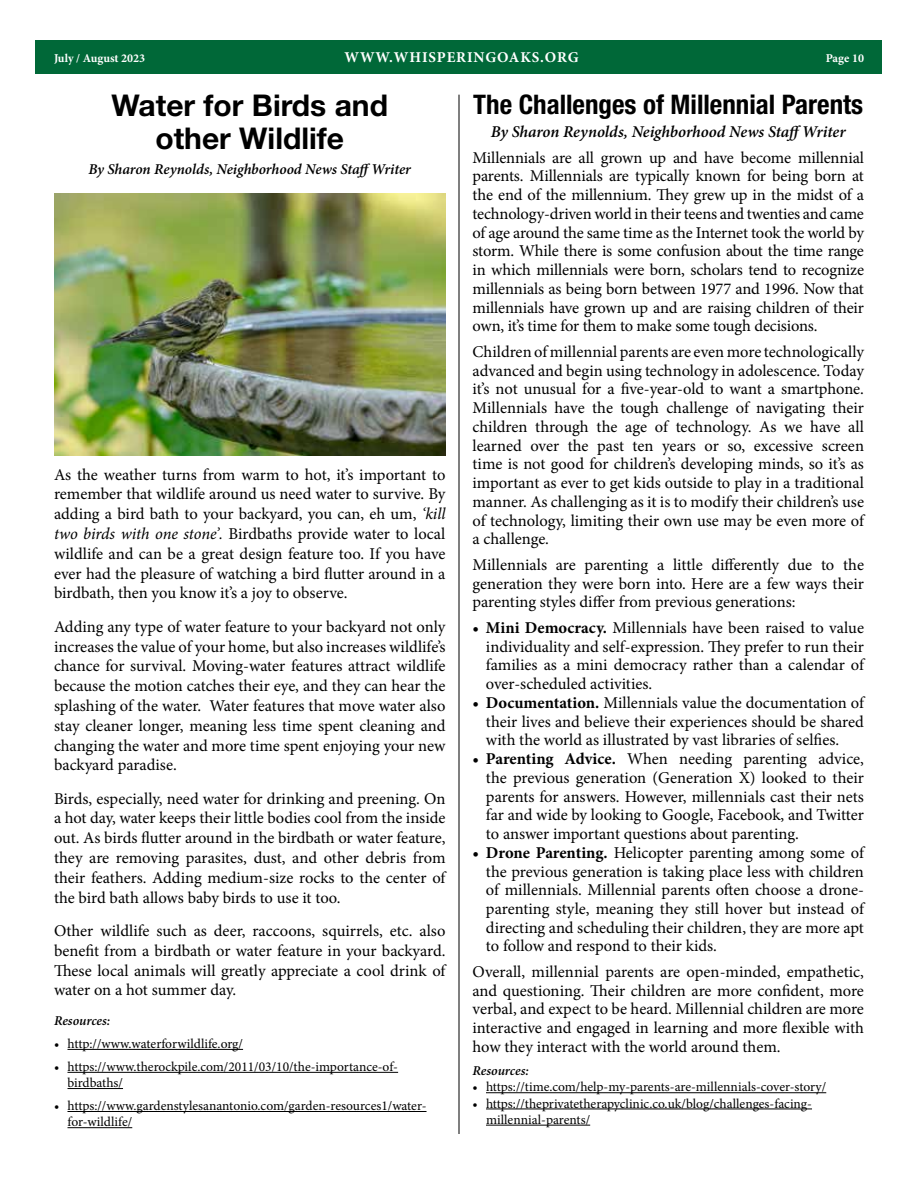
<style>
.page{position:relative;width:918px;height:1188px;background:#fff}
.page>*{position:absolute;margin:0;border:0;box-sizing:border-box;transform-origin:0 0}
.t1{font:700 30px/33px "Helvetica Neue LT Std";color:#000;text-align:center}
.t2{font:700 condensed 27px "Helvetica Neue LT Std";color:#000}
.t3{font:16.5px/18.8px "Minion Pro";letter-spacing:-.005em;color:#000;text-align:justify}
.t4{font:italic 600 16.5px "Minion Pro";letter-spacing:-.005em;color:#000}
.t5{font:italic 600 15px "Minion Pro";letter-spacing:-.005em;color:#000}
.t6{font:700 15px "Minion Pro";letter-spacing:.06em;color:#fff}
.t7{font:13.5px/16.2px "Minion Pro";color:#000}
.t8{font:italic 600 13.5px "Minion Pro";color:#000}
.t9{font:700 12px "Minion Pro";color:#fff}
.s1{font-weight:700}
.s2{font-style:italic}
</style>
<div class="page">
<div style="left:36px;top:40px;width:846px;height:34px;background:#006838"></div>
<hr style="left:459px;top:95px;width:1px;height:1039px;background:#000">
<img style="left:54px;top:194px;width:391px;height:261px">
<hr style="left:68px;top:1049px;width:175px;height:1px;background:#000">
<hr style="left:68px;top:1072px;width:330px;height:1px;background:#000">
<hr style="left:68px;top:1088px;width:55px;height:1px;background:#000">
<hr style="left:68px;top:1111px;width:359px;height:1px;background:#000">
<hr style="left:68px;top:1127px;width:64px;height:1px;background:#000">
<hr style="left:486px;top:1092px;width:340px;height:1px;background:#000">
<hr style="left:486px;top:1109px;width:326px;height:1px;background:#000">
<hr style="left:486px;top:1125px;width:104px;height:1px;background:#000">
<p class="t9" style="left:54px;top:50px;width:93px">July / August 2023</p>
<p class="t6" style="left:344px;top:47px;width:236px">WWW.WHISPERINGOAKS.ORG</p>
<p class="t9" style="left:826px;top:49px;width:40px">Page 10</p>
<h1 class="t1" style="left:111px;top:88px;width:278px">Water for Birds and other Wildlife</h1>
<p class="t5" style="left:88px;top:159px;width:324px">By Sharon Reynolds, Neighborhood News Staff Writer</p>
<h2 class="t2" style="left:473px;top:88px;width:391px">The Challenges of Millennial Parents</h2>
<p class="t4" style="left:491px;top:120px;width:356px">By Sharon Reynolds, Neighborhood News Staff Writer</p>
<p class="t3" style="left:472px;top:148px;width:393px">Millennials are all grown up and have become millennial parents. Millennials are typically known for being born at the end of the millennium. They grew up in the midst of a technology-driven world in their teens and twenties and came of age around the same time as the Internet took the world by storm. While there is some confusion about the time range in which millennials were born, scholars tend to recognize millennials as being born between 1977 and 1996. Now that millennials have grown up and are raising children of their own, it’s time for them to make some tough decisions.</p>
<p class="t3" style="left:472px;top:342px;width:393px">Children of millennial parents are even more technologically advanced and begin using technology in adolescence. Today it’s not unusual for a five-year-old to want a smartphone.<br>Millennials have the tough challenge of navigating their children through the age of technology. As we have all learned over the past ten years or so, excessive screen time is not good for children’s developing minds, so it’s as important as ever to get kids outside to play in a traditional manner. As challenging as it is to modify their children’s use of technology, limiting their own use may be even more of a challenge.</p>
<p class="t3" style="left:472px;top:555px;width:393px">Millennials are parenting a little differently due to the generation they were born into. Here are a few ways their parenting styles differ from previous generations:</p>
<p class="t3" style="left:486px;top:618px;width:380px;text-indent:-13px"><span class="s1">• Mini Democracy.</span> Millennials have been raised to value individuality and self-expression. They prefer to run their families as a mini democracy rather than a calendar of over-scheduled activities.</p>
<p class="t3" style="left:486px;top:693px;width:380px;text-indent:-13px"><span class="s1">• Documentation.</span> Millennials value the documentation of their lives and believe their experiences should be shared with the world as illustrated by vast libraries of selfies.</p>
<p class="t3" style="left:486px;top:749px;width:380px;text-indent:-13px"><span class="s1">• Parenting Advice.</span> When needing parenting advice, the previous generation (Generation X) looked to their parents for answers. However, millennials cast their nets far and wide by looking to Google, Facebook, and Twitter to answer important questions about parenting.</p>
<p class="t3" style="left:486px;top:843px;width:379px;text-indent:-13px"><span class="s1">• Drone Parenting.</span> Helicopter parenting among some of the previous generation is taking place less with children of millennials. Millennial parents often choose a drone&shy;parenting style, meaning they still hover but instead of directing and scheduling their children, they are more apt to follow and respond to their kids.</p>
<p class="t3" style="left:472px;top:962px;width:393px">Overall, millennial parents are open-minded, empathetic, and questioning. Their children are more confident, more verbal, and expect to be heard. Millennial children are more interactive and engaged in learning and more flexible with how they interact with the world around them.</p>
<p class="t8" style="left:472px;top:1061px;width:58px">Resources:</p>
<p class="t7" style="left:472px;top:1079px;width:355px">• https://time.com/help-my-parents-are-millennials-cover-story/</p>
<p class="t7" style="left:486px;top:1095px;width:328px;text-indent:-14px">• https://theprivatetherapyclinic.co.uk/blog/challenges-facing&shy;millennial-parents/</p>
<p class="t3" style="left:54px;top:465px;width:393px;line-height:19.8px">As the weather turns from warm to hot, it’s important to remember that wildlife around us need water to survive. By adding a bird bath to your backyard, you can, eh um, <span class="s2">‘kill two birds with one stone’.</span> Birdbaths provide water to local wildlife and can be a great design feature too. If you have ever had the pleasure of watching a bird flutter around in a birdbath, then you know it’s a joy to observe.</p>
<p class="t3" style="left:54px;top:617px;width:393px;line-height:19.8px">Adding any type of water feature to your backyard not only increases the value of your home, but also increases wildlife’s chance for survival. Moving-water features attract wildlife because the motion catches their eye, and they can hear the splashing of the water. Water features that move water also stay cleaner longer, meaning less time spent cleaning and changing the water and more time spent enjoying your new backyard paradise.</p>
<p class="t3" style="left:54px;top:789px;width:393px;line-height:19.8px">Birds, especially, need water for drinking and preening. On a hot day, water keeps their little bodies cool from the inside out. As birds flutter around in the birdbath or water feature, they are removing parasites, dust, and other debris from their feathers. Adding medium-size rocks to the center of the bird bath allows baby birds to use it too.</p>
<p class="t3" style="left:54px;top:921px;width:393px;line-height:19.8px">Other wildlife such as deer, raccoons, squirrels, etc. also benefit from a birdbath or water feature in your backyard.<br>These local animals will greatly appreciate a cool drink of water on a hot summer day.</p>
<p class="t8" style="left:54px;top:1011px;width:58px">Resources:</p>
<p class="t7" style="left:54px;top:1036px;width:191px">• http://www.waterforwildlife.org/</p>
<p class="t7" style="left:68px;top:1059px;width:332px;text-indent:-14px">• https://www.therockpile.com/2011/03/10/the-importance-of&shy;birdbaths/</p>
<p class="t7" style="left:68px;top:1098px;width:361px;text-indent:-14px">• https://www.gardenstylesanantonio.com/garden-resources1/water&shy;for-wildlife/</p>
</div>
